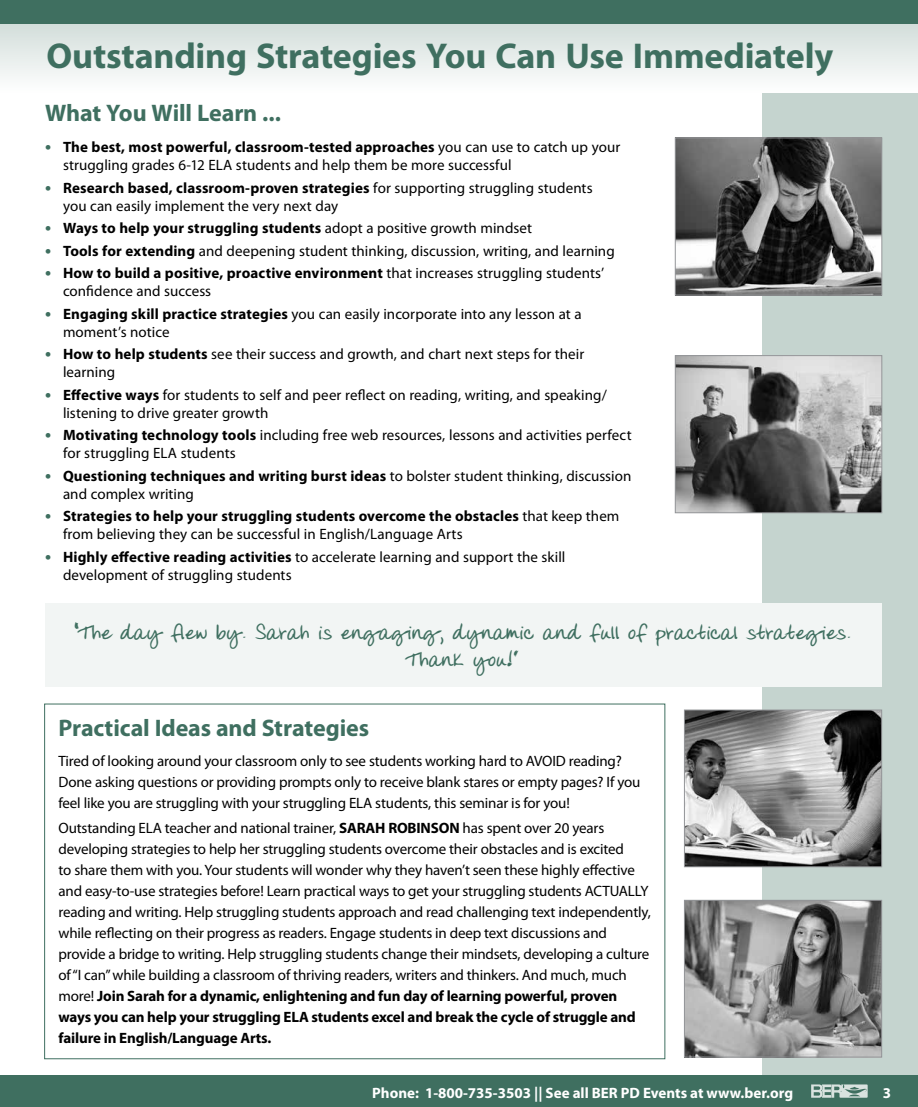
<style>
.page{position:relative;width:918px;height:1107px;background:#fff}
.page>*{position:absolute;margin:0;border:0;box-sizing:border-box;transform-origin:0 0}
.t1{font:700 36px "Myriad Pro";letter-spacing:-.005em;color:#3f6f60}
.t2{font:700 24px "Myriad Pro";letter-spacing:-.005em;color:#3f6f60}
.t3{font:700 22.5px/27px "Donnys Hand";letter-spacing:.005em;color:#3f6f60;text-align:center}
.t4{font:15px/21px "Myriad Pro";letter-spacing:-.01em;color:#000}
.t5{font:700 15px "Myriad Pro";letter-spacing:.01em;color:#000}
.t6{font:700 15px "Myriad Pro";color:#fff}
.s1{font-weight:700;font-size:18px;color:#3f6f60}
.s2{font-weight:700}
.s3{font-size:18px;color:#3f6f60}
.s4{font-weight:400}
</style>
<div class="page">
<div style="left:763px;top:0;width:155px;height:1107px;background:#c5d4cf"></div>
<div style="left:0;top:1076px;width:918px;height:31px;background:#3f6f60"></div>
<svg style="left:811px;top:1084px;width:57px;height:14px"></svg>
<svg style="left:0;top:24px;width:918px;height:68px"></svg>
<div style="left:0;top:0;width:918px;height:24px;background:#3f6f60"></div>
<div style="left:45px;top:603px;width:837px;height:84px;background:#f2f5f4"></div>
<img style="left:686px;top:902px;width:194px;height:153px">
<div style="left:684px;top:900px;width:198px;height:157px;border:1px solid #939598"></div>
<img style="left:677px;top:140px;width:203px;height:153px">
<div style="left:675px;top:138px;width:207px;height:157px;border:1px solid #939598"></div>
<img style="left:686px;top:712px;width:194px;height:153px">
<div style="left:684px;top:710px;width:198px;height:157px;border:1px solid #939598"></div>
<img style="left:677px;top:357px;width:203px;height:154px">
<div style="left:675px;top:355px;width:207px;height:158px;border:1px solid #939598"></div>
<h1 class="t1" style="left:46px;top:32px;width:788px">Outstanding Strategies You Can Use Immediately</h1>
<h2 class="t2" style="left:45px;top:97px;width:238px">What You Will Learn ...</h2>
<p class="t4" style="left:63px;top:138px;width:559px;line-height:18px;text-indent:-18px"><span class="s1">•</span> <span class="s2">The best, most powerful, classroom-tested approaches</span> you can use to catch up your struggling grades 6-12 ELA students and help them be more successful</p>
<p class="t4" style="left:63px;top:179px;width:531px;line-height:18px;text-indent:-18px"><span class="s1">•</span> <span class="s2">Research based, classroom-proven strategies</span> for supporting struggling students you can easily implement the very next day</p>
<p class="t5" style="left:45px;top:219px;width:489px"><span class="s3">•</span> Ways to help your struggling students <span class="s4">adopt a positive growth mindset</span></p>
<p class="t4" style="left:45px;top:240px;width:571px"><span class="s1">•</span> <span class="s2">Tools for extending</span> and deepening student thinking, discussion, writing, and learning</p>
<p class="t4" style="left:63px;top:264px;width:543px;line-height:18px;text-indent:-18px"><span class="s1">•</span> <span class="s2">How to build a positive, proactive environment</span> that increases struggling students’ confidence and success</p>
<p class="t4" style="left:63px;top:305px;width:520px;line-height:18px;text-indent:-18px"><span class="s1">•</span> <span class="s2">Engaging skill practice strategies</span> you can easily incorporate into any lesson at a moment’s notice</p>
<p class="t4" style="left:63px;top:345px;width:523px;line-height:18px;text-indent:-18px"><span class="s1">•</span> <span class="s2">How to help students</span> see their success and growth, and chart next steps for their learning</p>
<p class="t4" style="left:63px;top:386px;width:545px;line-height:18px;text-indent:-18px"><span class="s1">•</span> <span class="s2">Effective ways</span> for students to self and peer reflect on reading, writing, and speaking/ listening to drive greater growth</p>
<p class="t4" style="left:63px;top:426px;width:570px;line-height:18px;text-indent:-18px"><span class="s1">•</span> <span class="s2">Motivating technology tools</span> including free web resources, lessons and activities perfect for struggling ELA students</p>
<p class="t4" style="left:63px;top:467px;width:570px;line-height:18px;text-indent:-18px"><span class="s1">•</span> <span class="s2">Questioning techniques and writing burst ideas</span> to bolster student thinking, discussion and complex writing</p>
<p class="t4" style="left:63px;top:507px;width:558px;line-height:18px;text-indent:-18px"><span class="s1">•</span> <span class="s2">Strategies to help your struggling students overcome the obstacles</span> that keep them from believing they can be successful in English/Language Arts</p>
<p class="t4" style="left:63px;top:548px;width:504px;line-height:18px;text-indent:-18px"><span class="s1">•</span> <span class="s2">Highly effective reading activities</span> to accelerate learning and support the skill development of struggling students</p>
<h3 class="t3" style="left:76px;top:620px;width:776px">“The day flew by. Sarah is engaging, dynamic and full of practical strategies.<br>Thank you!”</h3>
<h2 class="t2" style="left:58px;top:712px;width:312px">Practical Ideas and Strategies</h2>
<p class="t4" style="left:58px;top:750px;width:584px">Tired of looking around your classroom only to see students working hard to AVOID reading?<br>Done asking questions or providing prompts only to receive blank stares or empty pages? If you feel like you are struggling with your struggling ELA students, this seminar is for you!</p>
<p class="t4" style="left:58px;top:818px;width:594px">Outstanding ELA teacher and national trainer, <span class="s2">SARAH ROBINSON</span> has spent over 20 years developing strategies to help her struggling students overcome their obstacles and is excited<br>to share them with you. Your students will wonder why they haven’t seen these highly effective and easy-to-use strategies before! Learn practical ways to get your struggling students ACTUALLY reading and writing. Help struggling students approach and read challenging text independently, while reflecting on their progress as readers. Engage students in deep text discussions and provide a bridge to writing. Help struggling students change their mindsets, developing a culture of “I can” while building a classroom of thriving readers, writers and thinkers. And much, much more! <span class="s2">Join Sarah for a dynamic, enlightening and fun day of learning powerful, proven ways you can help your struggling ELA students excel and break the cycle of struggle and failure in English/Language Arts.</span></p>
<p class="t6" style="left:372px;top:1083px;width:422px">Phone: 1-800-735-3503 || See all BER PD Events at www.ber.org</p>
<p class="t6" style="left:883px;top:1083px;width:10px">3</p>
</div>
